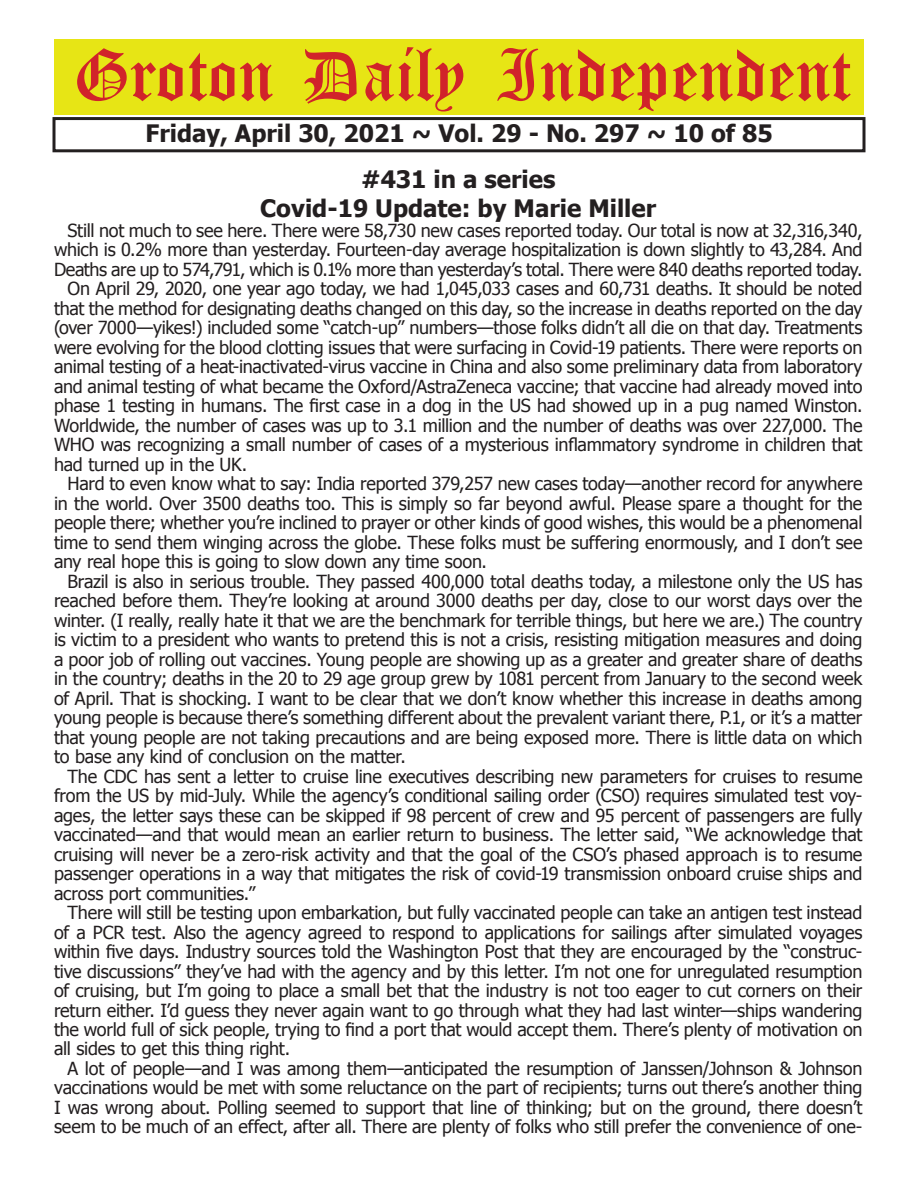
<style>
.page{position:relative;width:918px;height:1188px;background:#fff}
.page>*{position:absolute;margin:0;border:0;box-sizing:border-box;transform-origin:0 0}
.t1{font:54px "Old English Five";color:#d1232a}
.t2{font:700 24px/28.8px "Tahoma";color:#231f20;text-align:center}
.t3{font:18px "Tahoma";letter-spacing:-.01em;color:#231f20}
</style>
<div class="page">
<div style="left:52px;top:117px;width:814px;height:35px;border:3px solid #231f20"></div>
<div style="left:54px;top:40px;width:810px;height:75px;background:#e7e515"></div>
<h1 class="t1" style="left:73px;top:50px;width:779px">Groton Daily Independent</h1>
<h2 class="t2" style="left:145px;top:117px;width:629px">Friday, April 30, 2021 ~ Vol. 29 - No. 297 ~ 10 of 85</h2>
<h2 class="t2" style="left:260px;top:164px;width:397px">#431 in a series<br>Covid-19 Update: by Marie Miller</h2>
<p class="t3" style="left:68px;top:218px;width:797px">Still not much to see here. There were 58,730 new cases reported today. Our total is now at 32,316,340,</p>
<p class="t3" style="left:54px;top:238px;width:810px">which is 0.2% more than yesterday. Fourteen-day average hospitalization is down slightly to 43,284. And</p>
<p class="t3" style="left:54px;top:257px;width:810px">Deaths are up to 574,791, which is 0.1% more than yesterday’s total. There were 840 deaths reported today.</p>
<p class="t3" style="left:68px;top:277px;width:797px">On April 29, 2020, one year ago today, we had 1,045,033 cases and 60,731 deaths. It should be noted</p>
<p class="t3" style="left:54px;top:296px;width:810px">that the method for designating deaths changed on this day, so the increase in deaths reported on the day</p>
<p class="t3" style="left:54px;top:316px;width:810px">(over 7000—yikes!) included some “catch-up” numbers—those folks didn’t all die on that day. Treatments</p>
<p class="t3" style="left:54px;top:335px;width:810px">were evolving for the blood clotting issues that were surfacing in Covid-19 patients. There were reports on</p>
<p class="t3" style="left:54px;top:355px;width:810px">animal testing of a heat-inactivated-virus vaccine in China and also some preliminary data from laboratory</p>
<p class="t3" style="left:54px;top:374px;width:810px">and animal testing of what became the Oxford/AstraZeneca vaccine; that vaccine had already moved into</p>
<p class="t3" style="left:54px;top:394px;width:810px">phase 1 testing in humans. The first case in a dog in the US had showed up in a pug named Winston.</p>
<p class="t3" style="left:54px;top:413px;width:810px">Worldwide, the number of cases was up to 3.1 million and the number of deaths was over 227,000. The</p>
<p class="t3" style="left:54px;top:433px;width:810px">WHO was recognizing a small number of cases of a mysterious inflammatory syndrome in children that</p>
<p class="t3" style="left:54px;top:452px;width:195px">had turned up in the UK.</p>
<p class="t3" style="left:68px;top:472px;width:797px">Hard to even know what to say: India reported 379,257 new cases today—another record for anywhere</p>
<p class="t3" style="left:54px;top:491px;width:810px">in the world. Over 3500 deaths too. This is simply so far beyond awful. Please spare a thought for the</p>
<p class="t3" style="left:54px;top:511px;width:810px">people there; whether you’re inclined to prayer or other kinds of good wishes, this would be a phenomenal</p>
<p class="t3" style="left:54px;top:530px;width:810px">time to send them winging across the globe. These folks must be suffering enormously, and I don’t see</p>
<p class="t3" style="left:54px;top:550px;width:435px">any real hope this is going to slow down any time soon.</p>
<p class="t3" style="left:68px;top:569px;width:796px">Brazil is also in serious trouble. They passed 400,000 total deaths today, a milestone only the US has</p>
<p class="t3" style="left:54px;top:589px;width:810px">reached before them. They’re looking at around 3000 deaths per day, close to our worst days over the</p>
<p class="t3" style="left:54px;top:608px;width:810px">winter. (I really, really hate it that we are the benchmark for terrible things, but here we are.) The country</p>
<p class="t3" style="left:54px;top:628px;width:810px">is victim to a president who wants to pretend this is not a crisis, resisting mitigation measures and doing</p>
<p class="t3" style="left:54px;top:647px;width:810px">a poor job of rolling out vaccines. Young people are showing up as a greater and greater share of deaths</p>
<p class="t3" style="left:54px;top:667px;width:810px">in the country; deaths in the 20 to 29 age group grew by 1081 percent from January to the second week</p>
<p class="t3" style="left:54px;top:686px;width:810px">of April. That is shocking. I want to be clear that we don’t know whether this increase in deaths among</p>
<p class="t3" style="left:54px;top:705px;width:810px">young people is because there’s something different about the prevalent variant there, P.1, or it’s a matter</p>
<p class="t3" style="left:54px;top:725px;width:810px">that young people are not taking precautions and are being exposed more. There is little data on which</p>
<p class="t3" style="left:54px;top:744px;width:353px">to base any kind of conclusion on the matter.</p>
<p class="t3" style="left:68px;top:764px;width:797px">The CDC has sent a letter to cruise line executives describing new parameters for cruises to resume</p>
<p class="t3" style="left:54px;top:783px;width:810px">from the US by mid-July. While the agency’s conditional sailing order (CSO) requires simulated test voy-</p>
<p class="t3" style="left:54px;top:803px;width:810px">ages, the letter says these can be skipped if 98 percent of crew and 95 percent of passengers are fully</p>
<p class="t3" style="left:54px;top:822px;width:810px">vaccinated—and that would mean an earlier return to business. The letter said, “We acknowledge that</p>
<p class="t3" style="left:54px;top:842px;width:810px">cruising will never be a zero-risk activity and that the goal of the CSO’s phased approach is to resume</p>
<p class="t3" style="left:54px;top:861px;width:810px">passenger operations in a way that mitigates the risk of covid-19 transmission onboard cruise ships and</p>
<p class="t3" style="left:54px;top:881px;width:203px">across port communities.”</p>
<p class="t3" style="left:68px;top:900px;width:796px">There will still be testing upon embarkation, but fully vaccinated people can take an antigen test instead</p>
<p class="t3" style="left:54px;top:920px;width:810px">of a PCR test. Also the agency agreed to respond to applications for sailings after simulated voyages</p>
<p class="t3" style="left:54px;top:939px;width:810px">within five days. Industry sources told the Washington Post that they are encouraged by the “construc-</p>
<p class="t3" style="left:54px;top:959px;width:810px">tive discussions” they’ve had with the agency and by this letter. I’m not one for unregulated resumption</p>
<p class="t3" style="left:54px;top:978px;width:810px">of cruising, but I’m going to place a small bet that the industry is not too eager to cut corners on their</p>
<p class="t3" style="left:54px;top:998px;width:810px">return either. I’d guess they never again want to go through what they had last winter—ships wandering</p>
<p class="t3" style="left:54px;top:1017px;width:810px">the world full of sick people, trying to find a port that would accept them. There’s plenty of motivation on</p>
<p class="t3" style="left:54px;top:1037px;width:238px">all sides to get this thing right.</p>
<p class="t3" style="left:68px;top:1056px;width:796px">A lot of people—and I was among them—anticipated the resumption of Janssen/Johnson &amp; Johnson</p>
<p class="t3" style="left:54px;top:1076px;width:810px">vaccinations would be met with some reluctance on the part of recipients; turns out there’s another thing</p>
<p class="t3" style="left:54px;top:1095px;width:810px">I was wrong about. Polling seemed to support that line of thinking; but on the ground, there doesn’t</p>
<p class="t3" style="left:54px;top:1115px;width:810px">seem to be much of an effect, after all. There are plenty of folks who still prefer the convenience of one-</p>
</div>
